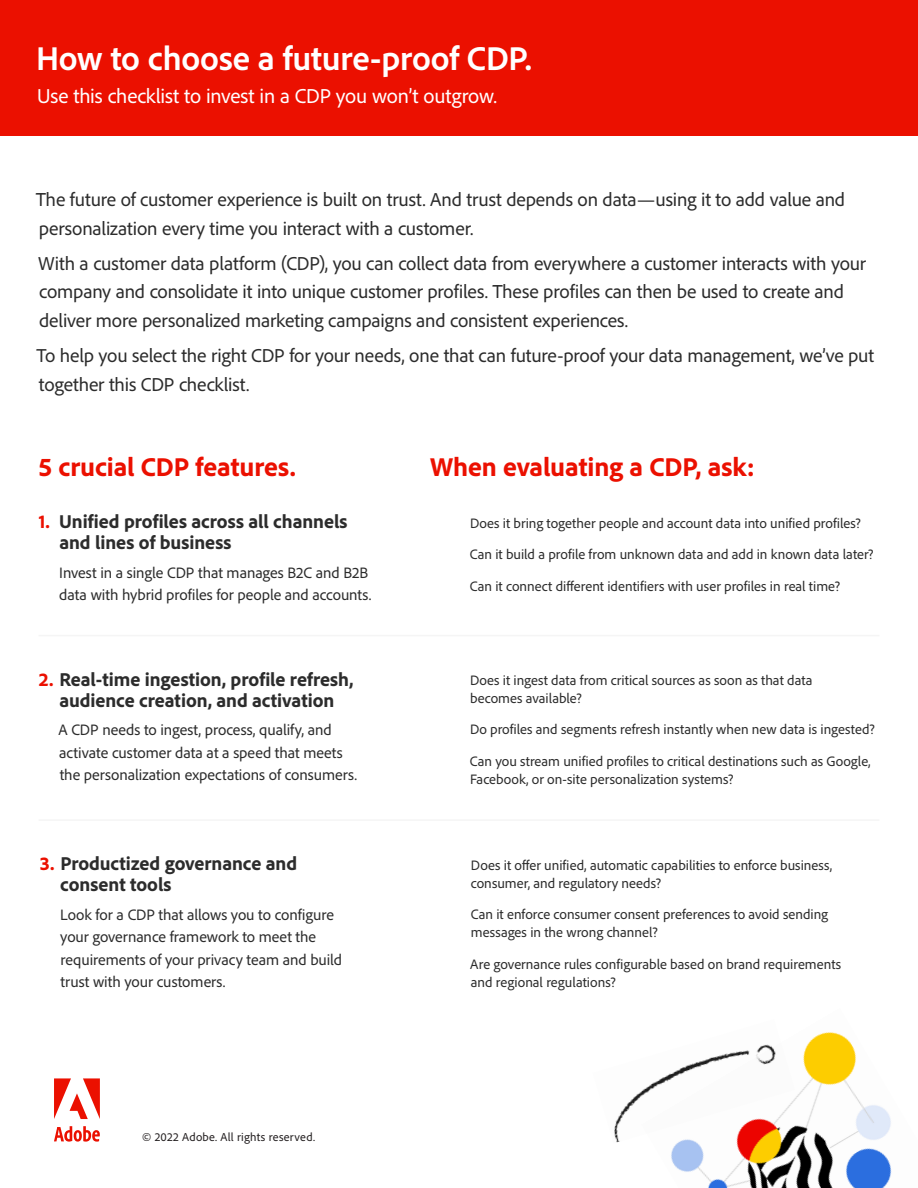
<style>
.page{position:relative;width:918px;height:1188px;background:#fff}
.page>*{position:absolute;margin:0;border:0;box-sizing:border-box;transform-origin:0 0}
.t1{font:700 34.5px "Adobe Clean";letter-spacing:-.005em;color:#fff}
.t2{font:800 27px "Adobe Clean";letter-spacing:-.005em;color:#eb1000}
.t3{font:21px "Adobe Clean";letter-spacing:-.01em;color:#fff}
.t4{font:19.5px/28.5px "Adobe Clean";letter-spacing:-.005em;color:#2c2c2c}
.t5{font:800 19.5px/21px "Adobe Clean";color:#2c2c2c}
.Body{font:15.75px/22.5px "Adobe Clean";color:#2c2c2c}
.t6{font:14.25px/18px "Adobe Clean";letter-spacing:.005em;color:#2c2c2c}
.Copyright{font:12px "Adobe Clean";letter-spacing:.025em;color:#231f20}
.s1{color:#eb1000}
</style>
<div class="page">
<div style="left:0;top:0;width:918px;height:136px;background:#eb1000"></div>
<hr style="left:39px;top:635px;width:840px;height:1px;background:#f5f5f5">
<hr style="left:39px;top:819px;width:840px;height:2px;background:#f5f5f5">
<img style="left:671px;top:1032px;width:221px;height:156px">
<img style="left:614px;top:1032px;width:181px;height:111px">
<svg style="left:54px;top:1078px;width:46px;height:41px"></svg>
<svg style="left:54px;top:1126px;width:46px;height:16px"></svg>
<h2 class="t1" style="left:36px;top:36px;width:497px">How to choose a future-proof CDP.</h2>
<h2 class="t3" style="left:37px;top:82px;width:461px">Use this checklist to invest in a CDP you won’t outgrow.</h2>
<h4 class="t4" style="left:36px;top:185px;width:811px">The future of customer experience is built on trust. And trust depends on data—using it to add value and personalization every time you interact with a customer.</h4>
<h4 class="t4" style="left:38px;top:249px;width:829px">With a customer data platform (CDP), you can collect data from everywhere a customer interacts with your company and consolidate it into unique customer profiles. These profiles can then be used to create and deliver more personalized marketing campaigns and consistent experiences.</h4>
<h4 class="t4" style="left:37px;top:341px;width:839px">To help you select the right CDP for your needs, one that can future-proof your data management, we’ve put together this CDP checklist.</h4>
<h2 class="t2" style="left:39px;top:449px;width:259px">5 crucial CDP features.</h2>
<h2 class="t2" style="left:430px;top:449px;width:326px">When evaluating a CDP, ask:</h2>
<p class="t5" style="left:59px;top:510px;width:290px;text-indent:-21px"><span class="s1">1.</span> Unified profiles across all channels and lines of business</p>
<p class="Body" style="left:59px;top:561px;width:314px">Invest in a single CDP that manages B2C and B2B data with hybrid profiles for people and accounts.</p>
<h3 class="t5" style="left:39px;top:668px;width:316px;text-align:center"><span class="s1">2.</span> Real-time ingestion, profile refresh, audience creation, and activation</h3>
<p class="Body" style="left:59px;top:718px;width:300px">A CDP needs to ingest, process, qualify, and activate customer data at a speed that meets the personalization expectations of consumers.</p>
<h3 class="t5" style="left:60px;top:853px;width:238px;text-indent:-20px"><span class="s1">3.</span> Productized governance and consent tools</h3>
<p class="Body" style="left:60px;top:903px;width:283px">Look for a CDP that allows you to configure your governance framework to meet the requirements of your privacy team and build trust with your customers.</p>
<p class="Copyright" style="left:142px;top:1129px;width:174px">© 2022 Adobe. All rights reserved.</p>
<p class="t6" style="left:470px;top:514px;width:392px">Does it bring together people and account data into unified profiles?</p>
<p class="t6" style="left:470px;top:545px;width:405px">Can it build a profile from unknown data and add in known data later?</p>
<p class="t6" style="left:470px;top:577px;width:372px">Can it connect different identifiers with user profiles in real time?</p>
<p class="t6" style="left:470px;top:671px;width:344px">Does it ingest data from critical sources as soon as that data becomes available?</p>
<p class="t6" style="left:470px;top:720px;width:406px">Do profiles and segments refresh instantly when new data is ingested?</p>
<p class="t6" style="left:470px;top:752px;width:402px">Can you stream unified profiles to critical destinations such as Google,<br>Facebook, or on-site personalization systems?</p>
<p class="t6" style="left:471px;top:855px;width:363px">Does it offer unified, automatic capabilities to enforce business, consumer, and regulatory needs?</p>
<p class="t6" style="left:471px;top:905px;width:359px">Can it enforce consumer consent preferences to avoid sending messages in the wrong channel?</p>
<p class="t6" style="left:470px;top:954px;width:372px">Are governance rules configurable based on brand requirements and regional regulations?</p>
</div>
